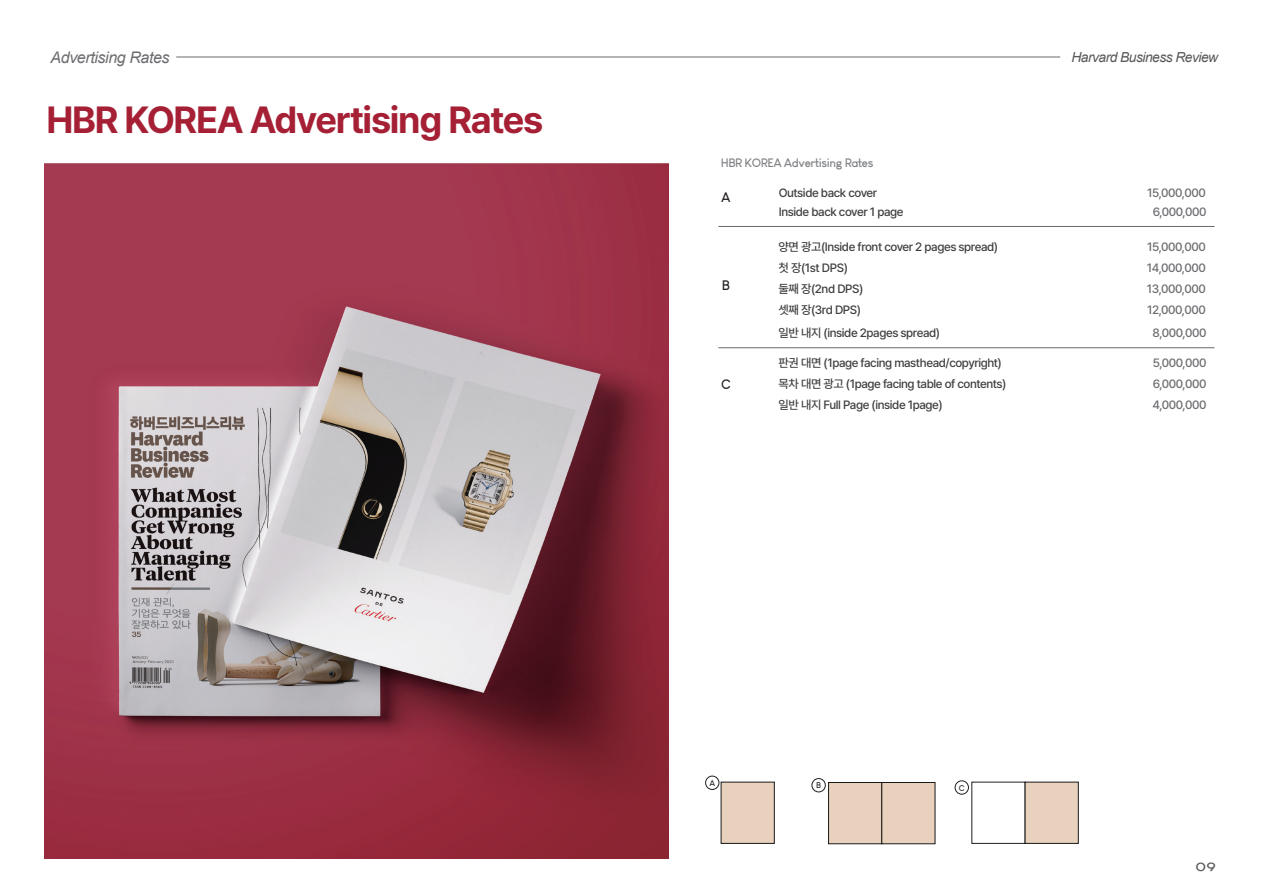
<style>
.page{position:relative;width:1263px;height:893px;background:#fff}
.page>*{position:absolute;margin:0;border:0;box-sizing:border-box;transform-origin:0 0}
.t1{font:700 37.5px "Pretendard";letter-spacing:-.035em;color:#a62035}
.t2{font:italic 16.05px "Arial";letter-spacing:-.025em;color:#6c6d70}
.t3{font:italic 13.8px "Arial";letter-spacing:-.04em;color:#57585a}
.t4{font:700 13.5px "Louis George Cafe";color:#231f20}
.t5{font:700 12.3px "Louis George Cafe";color:#57585a;scale:1.26 1}
.t6{font:500 12px/21.1px "Pretendard";letter-spacing:-.035em;color:#3e3e3f}
.t7{font:500 12px/21.1px "Pretendard";letter-spacing:-.035em;color:#6c6d70;text-align:justify}
.t8{font:700 12px "Louis George Cafe";letter-spacing:-.035em;color:#808285}
.t9{font:700 8.1px "Louis George Cafe";color:#231f20}
</style>
<div class="page">
<div style="left:721px;top:782px;width:53px;height:62px;background:#e8d2bd"></div>
<div style="left:828px;top:782px;width:54px;height:62px;background:#e8d2bd;border:1px solid #191918"></div>
<div style="left:882px;top:782px;width:53px;height:62px;background:#e8d2bd;border:1px solid #191918"></div>
<div style="left:1025px;top:782px;width:53px;height:62px;background:#e8d2bd"></div>
<img style="left:44px;top:163px;width:625px;height:695px">
<div style="left:705px;top:776px;width:14px;height:14px;border:1px solid #231f20;border-radius:50%"></div>
<div style="left:811px;top:778px;width:15px;height:14px;border:1px solid #231f20;border-radius:50%"></div>
<div style="left:955px;top:780px;width:14px;height:15px;border:1px solid #231f20;border-radius:50%"></div>
<hr style="left:718px;top:226px;width:496px;height:1px;background:#686a6d">
<hr style="left:718px;top:347px;width:496px;height:1px;background:#686a6d">
<hr style="left:176px;top:56px;width:884px;height:2px;background:#797a7e">
<h2 class="t2" style="left:51px;top:47px;width:120px">Advertising Rates</h2>
<h1 class="t1" style="left:46px;top:93px;width:498px">HBR KOREA Advertising Rates</h1>
<p class="t8" style="left:721px;top:156px;width:154px">HBR KOREA Advertising Rates</p>
<p class="t4" style="left:721px;top:189px;width:11px">A</p>
<p class="t6" style="left:779px;top:181px;width:100px">Outside back cover</p>
<p class="t6" style="left:779px;top:201px;width:126px">Inside back cover 1 page</p>
<p class="t4" style="left:722px;top:277px;width:10px">B</p>
<p class="t4" style="left:721px;top:376px;width:11px">C</p>
<p class="t6" style="left:779px;top:236px;width:221px">양면 광고(Inside front cover 2 pages spread)</p>
<p class="t6" style="left:779px;top:257px;width:86px">첫 장(1st DPS) 둘째 장(2nd DPS) 셋째 장(3rd DPS)</p>
<p class="t6" style="left:779px;top:322px;width:163px">일반 내지 (inside 2pages spread)</p>
<p class="t6" style="left:779px;top:351px;width:229px">판권 대면 (1page facing masthead/copyright) 목차 대면 광고 (1page facing table of contents) 일반 내지 Full Page (inside 1page)</p>
<p class="t3" style="left:1071px;top:48px;width:148px">Harvard Business Review</p>
<p class="t7" style="left:1147px;top:181px;width:60px">15,000,000</p>
<p class="t7" style="left:1153px;top:201px;width:55px">6,000,000</p>
<p class="t7" style="left:1147px;top:236px;width:60px">15,000,000</p>
<p class="t7" style="left:1147px;top:257px;width:60px">14,000,000<br>13,000,000<br>12,000,000</p>
<p class="t7" style="left:1152px;top:322px;width:55px">8,000,000</p>
<p class="t7" style="left:1152px;top:351px;width:55px">5,000,000<br>6,000,000<br>4,000,000</p>
<p class="t9" style="left:709px;top:777px;width:7px">A</p>
<p class="t9" style="left:816px;top:780px;width:6px">B</p>
<p class="t9" style="left:959px;top:783px;width:7px">C</p>
<p class="t5" style="left:1195px;top:859px;width:18px">09</p>
</div>
